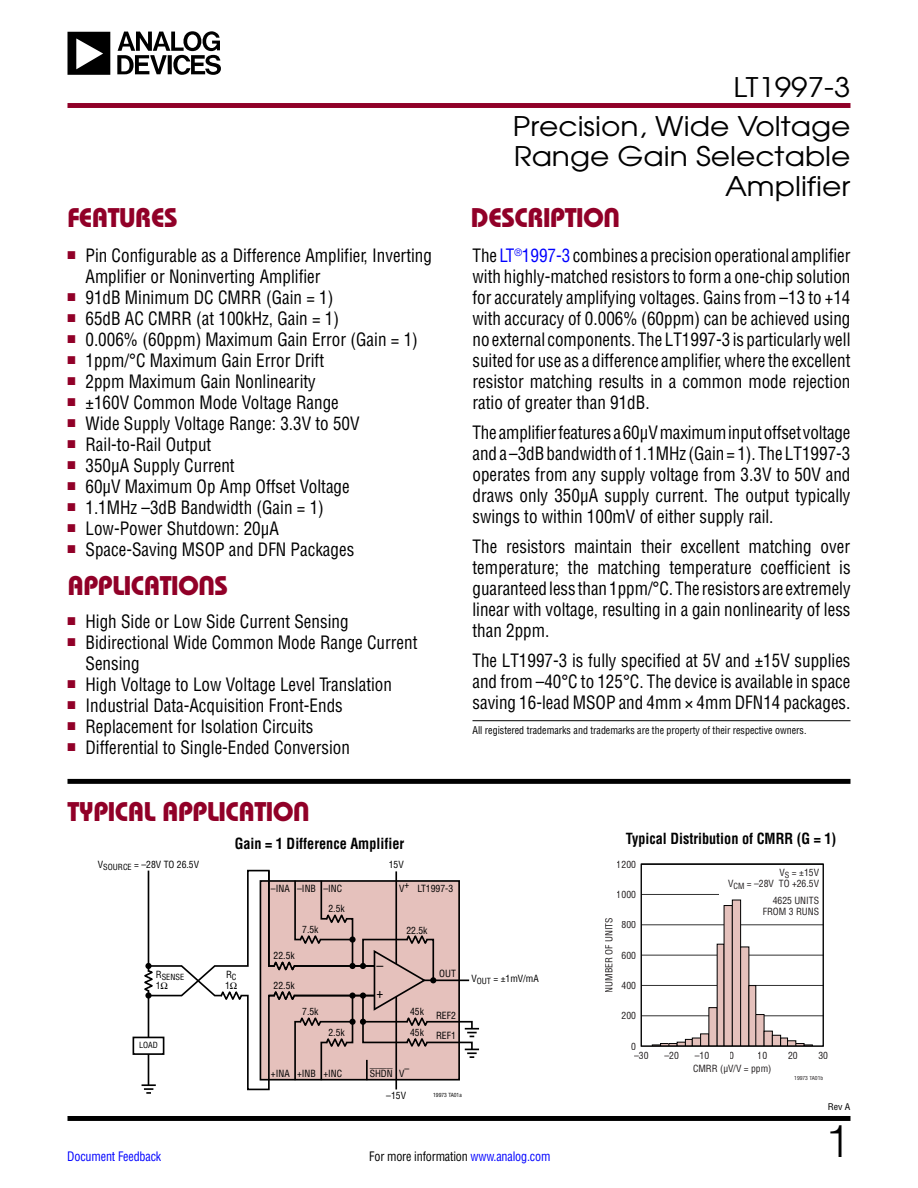
<style>
.page{position:relative;width:918px;height:1188px;background:#fff}
.page>*{position:absolute;margin:0;border:0;box-sizing:border-box;transform-origin:0 0}
.t1{font:300 45px "Helvetica";color:#000}
.t2{font:27px/30px "Avant Garde";color:#000;text-align:right;scale:1.1 1}
.t3{font:27px "Linear Bauhaus";letter-spacing:-.02em;color:#910028}
.t4{font:18px/21px "Linear Helv Cond";color:#000;text-align:justify;scale:.95 1}
.t5{font:700 15px "Linear Helv Cond";color:#000;scale:.95 1}
.t6{font:12.75px "Linear Helv Cond";letter-spacing:-.015em;color:#000;scale:.95 1}
.t7{font:12.75px "Linear Helv Cond";letter-spacing:-.01em;color:#00f;scale:.95 1}
.t8{font:10.5px "Linear Helv Cond";color:#000;scale:.95 1}
.t9{font:9.6px/11.1px "Linear Helv Cond";color:#000}
.t10{font:9.6px/11.1px "Linear Helv Cond";color:#231f20;text-align:right}
.t11{font:9.6px "Linear Helv Cond Ovr";color:#000}
.t12{font:9px "Linear Helv Cond";color:#000;scale:1.1 1}
.t13{font:8.25px "Linear Helv Cond";color:#000}
.t14{font:5.55px "Linear Helv Cond";color:#231f20}
.t15{font:5.55px "Linear Helv Cond";color:#000}
.s1{color:#00f}
</style>
<div class="page">
<div style="left:68px;top:1116px;width:782px;height:5px;background:#000"></div>
<div style="left:68px;top:103px;width:782px;height:5px;background:#900028"></div>
<svg style="left:68px;top:31px;width:153px;height:44px"></svg>
<div style="left:68px;top:779px;width:782px;height:5px;background:#000"></div>
<hr style="left:641px;top:1016px;width:182px;height:1px;background:#323232">
<hr style="left:641px;top:985px;width:182px;height:1px;background:#323232">
<hr style="left:641px;top:955px;width:182px;height:1px;background:#323232">
<hr style="left:641px;top:925px;width:182px;height:1px;background:#323232">
<hr style="left:641px;top:894px;width:182px;height:1px;background:#323232">
<div style="left:719px;top:865px;width:104px;height:48px;background:#fff"></div>
<svg style="left:652px;top:900px;width:161px;height:145px"></svg>
<div style="left:641px;top:864px;width:183px;height:183px;border:1px solid #000"></div>
<div style="left:133px;top:1037px;width:31px;height:18px;border:2px solid #000"></div>
<hr style="left:472px;top:720px;width:378px;height:1px;background:#000">
<svg style="left:142px;top:869px;width:337px;height:225px"></svg>
<h2 class="t2" style="left:733px;top:72px;width:108px">LT1997-3</h2>
<h2 class="t2" style="left:513px;top:111px;width:309px">Precision, Wide Voltage<br>Range Gain Selectable<br>Amplifier</h2>
<h2 class="t3" style="left:68px;top:201px;width:112px">FEATURES</h2>
<h2 class="t3" style="left:471px;top:201px;width:151px">DESCRIPTION</h2>
<p class="t4" style="left:86px;top:244px;width:366px;text-indent:-18px"><sup>■</sup> Pin Configurable as a Difference Amplifier, Inverting<br>Amplifier or Noninverting Amplifier</p>
<p class="t4" style="left:67px;top:286px;width:281px"><sup>■</sup> 91dB Minimum DC CMRR (Gain = 1)</p>
<p class="t4" style="left:67px;top:307px;width:287px"><sup>■</sup> 65dB AC CMRR (at 100kHz, Gain = 1)</p>
<p class="t4" style="left:67px;top:328px;width:370px"><sup>■</sup> 0.006% (60ppm) Maximum Gain Error (Gain = 1)</p>
<p class="t4" style="left:67px;top:349px;width:272px"><sup>■</sup> 1ppm/°C Maximum Gain Error Drift</p>
<p class="t4" style="left:67px;top:370px;width:263px"><sup>■</sup> 2ppm Maximum Gain Nonlinearity</p>
<p class="t4" style="left:67px;top:391px;width:287px"><sup>■</sup> ±160V Common Mode Voltage Range</p>
<p class="t4" style="left:67px;top:412px;width:309px"><sup>■</sup> Wide Supply Voltage Range: 3.3V to 50V</p>
<p class="t4" style="left:67px;top:433px;width:153px"><sup>■</sup> Rail-to-Rail Output</p>
<p class="t4" style="left:67px;top:454px;width:177px"><sup>■</sup> 350µA Supply Current</p>
<p class="t4" style="left:67px;top:475px;width:299px"><sup>■</sup> 60µV Maximum Op Amp Offset Voltage</p>
<p class="t4" style="left:67px;top:496px;width:271px"><sup>■</sup> 1.1MHz –3dB Bandwidth (Gain = 1)</p>
<p class="t4" style="left:67px;top:517px;width:224px"><sup>■</sup> Low-Power Shutdown: 20µA</p>
<p class="t4" style="left:67px;top:538px;width:303px"><sup>■</sup> Space-Saving MSOP and DFN Packages</p>
<h2 class="t3" style="left:68px;top:569px;width:162px">APPLICATIONS</h2>
<p class="t4" style="left:67px;top:610px;width:297px"><sup>■</sup> High Side or Low Side Current Sensing</p>
<p class="t4" style="left:86px;top:631px;width:351px;text-indent:-18px"><sup>■</sup> Bidirectional Wide Common Mode Range Current<br>Sensing</p>
<p class="t4" style="left:67px;top:673px;width:343px"><sup>■</sup> High Voltage to Low Voltage Level Translation</p>
<p class="t4" style="left:67px;top:694px;width:291px"><sup>■</sup> Industrial Data-Acquisition Front-Ends</p>
<p class="t4" style="left:67px;top:715px;width:261px"><sup>■</sup> Replacement for Isolation Circuits</p>
<p class="t4" style="left:67px;top:736px;width:299px"><sup>■</sup> Differential to Single-Ended Conversion</p>
<h2 class="t3" style="left:68px;top:795px;width:244px">TYPICAL APPLICATION</h2>
<p class="t4" style="left:472px;top:244px;width:399px">The <span class="s1">LT</span><sup>®</sup><span class="s1">1997-3</span> combines a precision operational amplifier with highly-matched resistors to form a one-chip solution for accurately amplifying voltages. Gains from –13 to +14 with accuracy of 0.006% (60ppm) can be achieved using no external components. The LT1997-3 is particularly well suited for use as a difference amplifier, where the excellent resistor matching results in a common mode rejection ratio of greater than 91dB.</p>
<p class="t4" style="left:473px;top:422px;width:399px">The amplifier features a 60μV maximum input offset voltage and a –3dB bandwidth of 1.1MHz (Gain = 1). The LT1997-3 operates from any supply voltage from 3.3V to 50V and draws only 350μA supply current. The output typically swings to within 100mV of either supply rail.</p>
<p class="t4" style="left:473px;top:536px;width:400px">The resistors maintain their excellent matching over temperature; the matching temperature coefficient is guaranteed less than 1ppm/°C. The resistors are extremely linear with voltage, resulting in a gain nonlinearity of less than 2ppm.</p>
<p class="t4" style="left:473px;top:650px;width:399px">The LT1997-3 is fully specified at 5V and ±15V supplies and from –40°C to 125°C. The device is available in space saving 16-lead MSOP and 4mm × 4mm DFN14 packages.</p>
<p class="t8" style="left:472px;top:723px;width:353px">All registered trademarks and trademarks are the property of their respective owners.</p>
<p class="t5" style="left:235px;top:834px;width:180px">Gain = 1 Difference Amplifier</p>
<p class="t5" style="left:626px;top:830px;width:223px">Typical Distribution of CMRR (G = 1)</p>
<p class="t9" style="left:98px;top:859px;width:103px">V<sub>SOURCE</sub> = –28V TO 26.5V</p>
<p class="t9" style="left:389px;top:859px;width:17px">15V</p>
<p class="t9" style="left:271px;top:883px;width:73px">–INA –INB –INC</p>
<p class="t9" style="left:328px;top:903px;width:18px">2.5k</p>
<p class="t9" style="left:399px;top:881px;width:12px">V+</p>
<p class="t9" style="left:417px;top:883px;width:37px">LT1997-3</p>
<p class="t13" style="left:156px;top:972px;width:30px"><sup>R</sup>SENSE</p>
<p class="t9" style="left:156px;top:980px;width:14px">1Ω</p>
<p class="t13" style="left:139px;top:1040px;width:20px">LOAD</p>
<p class="t9" style="left:225px;top:969px;width:14px">R<sub>C<br></sub>1Ω</p>
<p class="t9" style="left:302px;top:924px;width:18px">7.5k</p>
<p class="t9" style="left:274px;top:950px;width:23px">22.5k</p>
<p class="t9" style="left:274px;top:980px;width:23px">22.5k</p>
<p class="t9" style="left:406px;top:925px;width:23px">22.5k</p>
<p class="t9" style="left:302px;top:1006px;width:18px">7.5k</p>
<p class="t9" style="left:410px;top:1006px;width:15px">45k</p>
<p class="t9" style="left:328px;top:1027px;width:18px">2.5k</p>
<p class="t9" style="left:410px;top:1027px;width:15px">45k</p>
<p class="t9" style="left:439px;top:968px;width:18px">OUT</p>
<p class="t9" style="left:436px;top:1010px;width:21px">REF2</p>
<p class="t9" style="left:436px;top:1030px;width:21px">REF1</p>
<p class="t9" style="left:471px;top:973px;width:69px">V<sub>OUT</sub> = ±1mV/mA</p>
<p class="t11" style="left:370px;top:1067px;width:25px">SHDN</p>
<p class="t9" style="left:271px;top:1067px;width:73px">+INA +INB +INC</p>
<p class="t9" style="left:399px;top:1065px;width:12px">V–</p>
<p class="t9" style="left:386px;top:1090px;width:21px">–15V</p>
<p class="t15" style="left:433px;top:1091px;width:30px">19973 TA01a</p>
<p class="t7" style="left:67px;top:1148px;width:101px">Document Feedback</p>
<p class="t6" style="left:369px;top:1148px;width:192px">For more information <span class="s1">www.analog.com</span></p>
<p class="t10" style="left:617px;top:858px;width:21px">1200</p>
<p class="t10" style="left:617px;top:889px;width:21px">1000</p>
<p class="t10" style="left:603px;top:993px;width:77px;rotate:-90deg">NUMBER OF UNITS</p>
<p class="t10" style="left:622px;top:919px;width:16px">800</p>
<p class="t10" style="left:622px;top:949px;width:16px">600</p>
<p class="t10" style="left:622px;top:980px;width:16px">400</p>
<p class="t10" style="left:622px;top:1010px;width:16px">200</p>
<p class="t10" style="left:728px;top:867px;width:93px">V<sub>S</sub> = ±15V<br>V<sub>CM</sub> = –28V TO +26.5V</p>
<p class="t10" style="left:763px;top:895px;width:58px">4625 UNITS<br>FROM 3 RUNS</p>
<p class="t10" style="left:631px;top:1040px;width:6px">0</p>
<p class="t10" style="left:634px;top:1050px;width:16px">–30</p>
<p class="t10" style="left:664px;top:1050px;width:16px">–20</p>
<p class="t10" style="left:695px;top:1050px;width:16px">–10</p>
<p class="t10" style="left:730px;top:1050px;width:6px">0</p>
<p class="t10" style="left:758px;top:1050px;width:11px">10</p>
<p class="t10" style="left:788px;top:1050px;width:11px">20</p>
<p class="t10" style="left:818px;top:1050px;width:11px">30</p>
<p class="t10" style="left:693px;top:1063px;width:80px">CMRR (µV/V = ppm)</p>
<p class="t14" style="left:794px;top:1075px;width:30px">19973 TA01b</p>
<p class="t12" style="left:828px;top:1102px;width:22px">Rev A</p>
<h1 class="t1" style="left:825px;top:1113px;width:27px">1</h1>
</div>
